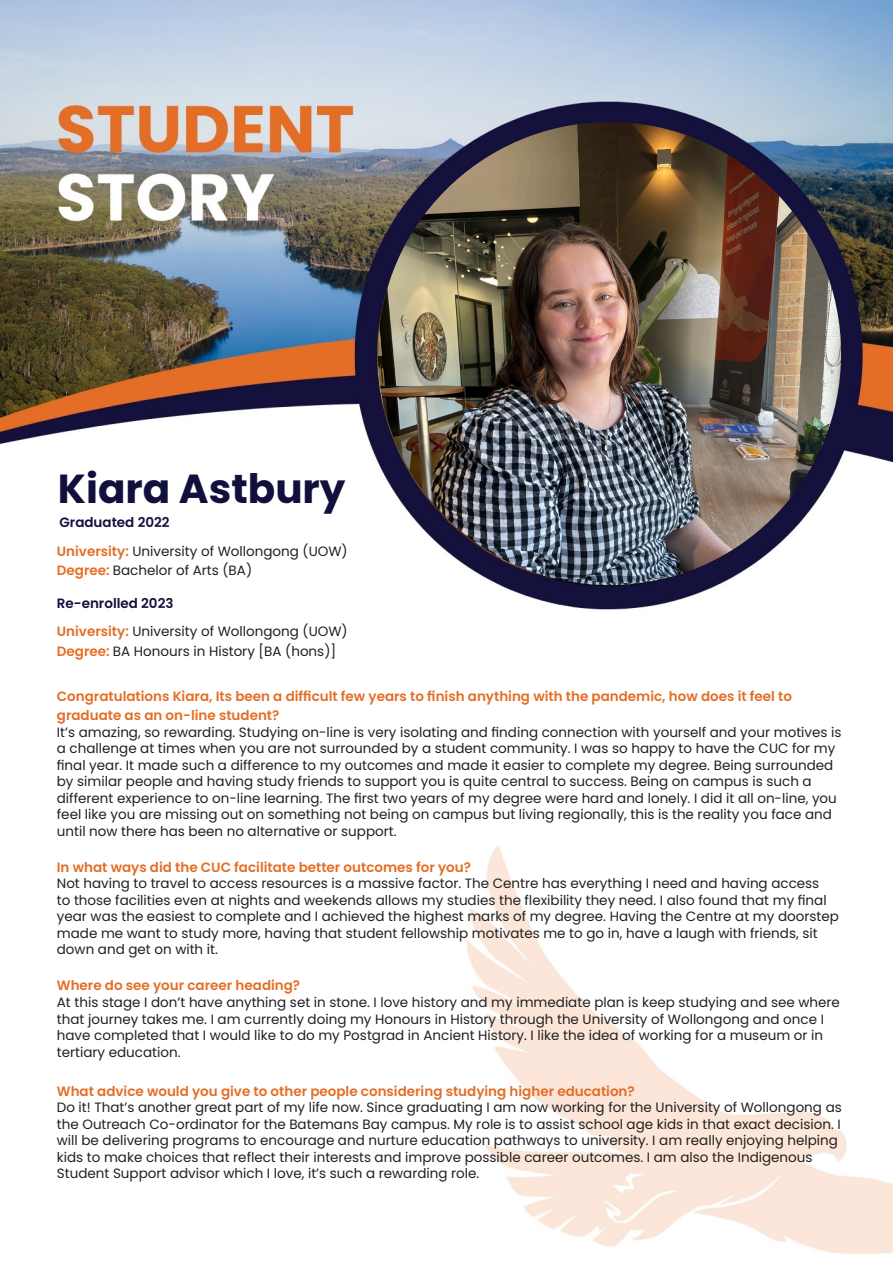
<style>
.page{position:relative;width:893px;height:1263px;background:#fff}
.page>*{position:absolute;margin:0;border:0;box-sizing:border-box;transform-origin:0 0}
.t1{font:700 40.5px "Poppins";color:#11103d}
.t2{font:13.5px/16.5px "Poppins";color:#231f20}
.t3{font:600 13.5px/19.5px "Poppins";color:#e46e26}
.t4{font:600 13.5px "Poppins";color:#11103d}
.s1{font-weight:600;color:#e46e26}
</style>
<div class="page">
<img style="left:0;top:0;width:893px;height:1254px">
<div style="left:54px;top:469px;width:261px;height:42px;background:#fff"></div>
<img style="left:378px;top:122px;width:463px;height:463px;border-radius:231px">
<p class="t1" style="left:58px;top:465px;width:289px">Kiara Astbury</p>
<p class="t4" style="left:60px;top:514px;width:112px">Graduated 2022</p>
<p class="t2" style="left:57px;top:543px;width:292px"><span class="s1">University:</span> University of Wollongong (UOW)</p>
<p class="t2" style="left:57px;top:562px;width:197px"><span class="s1">Degree:</span> Bachelor of Arts (BA)</p>
<p class="t4" style="left:57px;top:595px;width:118px">Re-enrolled 2023</p>
<p class="t2" style="left:57px;top:624px;width:292px"><span class="s1">University:</span> University of Wollongong (UOW)</p>
<p class="t2" style="left:57px;top:643px;width:281px"><span class="s1">Degree:</span> BA Honours in History [BA (hons)]</p>
<p class="t3" style="left:57px;top:686px;width:737px">Congratulations Kiara, Its been a difficult few years to finish anything with the pandemic, how does it feel to graduate as an on-line student?</p>
<p class="t2" style="left:57px;top:724px;width:786px">It’s amazing, so rewarding. Studying on-line is very isolating and finding connection with yourself and your motives is a challenge at times when you are not surrounded by a student community. I was so happy to have the CUC for my final year. It made such a difference to my outcomes and made it easier to complete my degree. Being surrounded by similar people and having study friends to support you is quite central to success. Being on campus is such a different experience to on-line learning. The first two years of my degree were hard and lonely. I did it all on-line, you feel like you are missing out on something not being on campus but living regionally, this is the reality you face and until now there has been no alternative or support.</p>
<p class="t3" style="left:57px;top:857px;width:416px">In what ways did the CUC facilitate better outcomes for you?</p>
<p class="t2" style="left:57px;top:875px;width:784px">Not having to travel to access resources is a massive factor. The Centre has everything I need and having access<br>to those facilities even at nights and weekends allows my studies the flexibility they need. I also found that my final year was the easiest to complete and I achieved the highest marks of my degree. Having the Centre at my doorstep made me want to study more, having that student fellowship motivates me to go in, have a laugh with friends, sit down and get on with it.</p>
<p class="t3" style="left:57px;top:976px;width:245px">Where do see your career heading?</p>
<p class="t2" style="left:57px;top:994px;width:785px">At this stage I don’t have anything set in stone. I love history and my immediate plan is keep studying and see where that journey takes me. I am currently doing my Honours in History through the University of Wollongong and once I have completed that I would like to do my Postgrad in Ancient History. I like the idea of working for a museum or in tertiary education.</p>
<p class="t3" style="left:57px;top:1081px;width:579px">What advice would you give to other people considering studying higher education?</p>
<p class="t2" style="left:57px;top:1099px;width:786px">Do it! That’s another great part of my life now. Since graduating I am now working for the University of Wollongong as the Outreach Co-ordinator for the Batemans Bay campus. My role is to assist school age kids in that exact decision. I will be delivering programs to encourage and nurture education pathways to university. I am really enjoying helping kids to make choices that reflect their interests and improve possible career outcomes. I am also the Indigenous Student Support advisor which I love, it’s such a rewarding role.</p>
</div>
